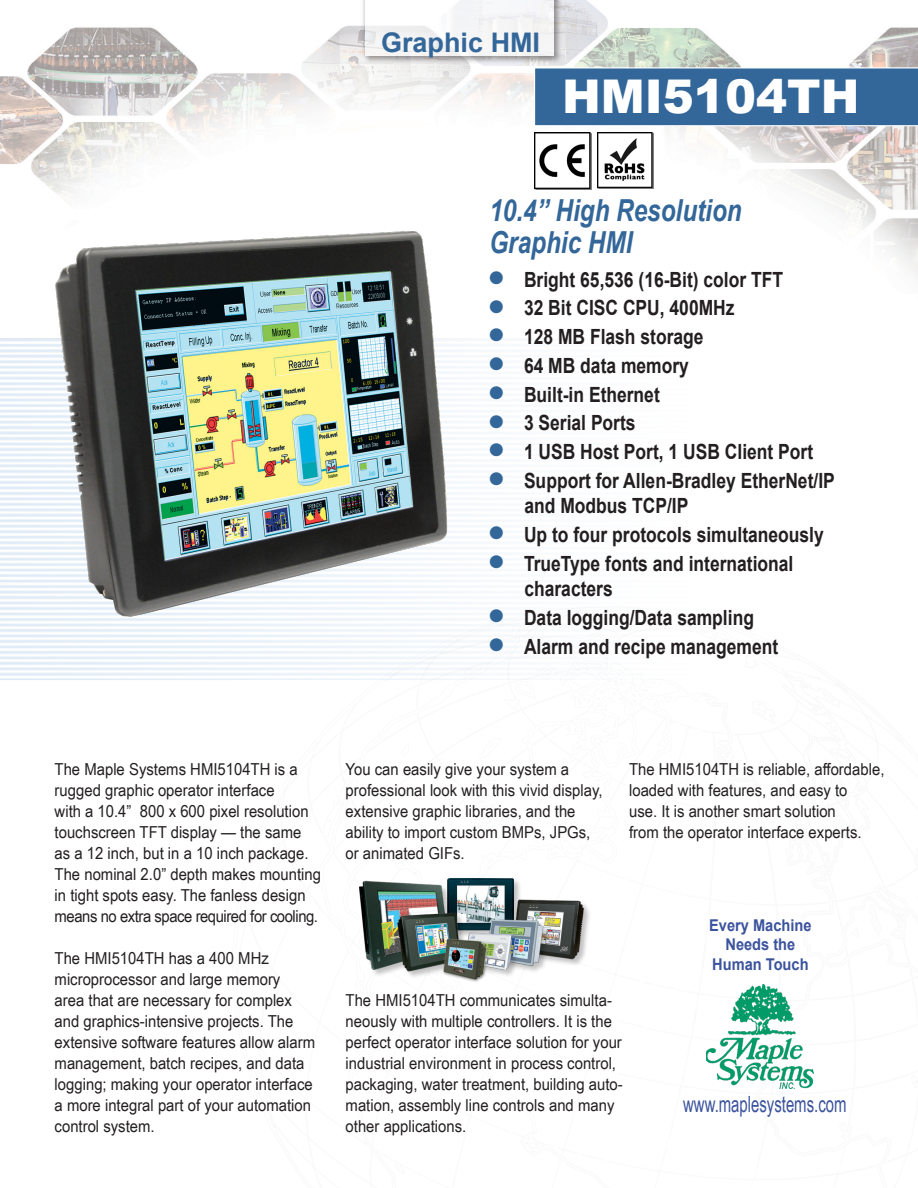
<style>
.page{position:relative;width:918px;height:1188px;background:#fff}
.page>*{position:absolute;margin:0;border:0;box-sizing:border-box;transform-origin:0 0}
.t1{font:46.5px "Arial MT Black";color:#fff}
.t2{font:italic 700 30.3px "Arial";color:#369;scale:.8 1}
.t3{font:700 27px "Arial";color:#369}
.t4{font:22.35px "Arial Narrow";color:#3b539d;scale:.81 1}
.t5{font:700 21px/25.5px "Arial";color:#231f20;scale:.83 1}
.t6{font:16.5px/21px "Arial Narrow";color:#231f20;scale:1.1 1}
.t7{font:700 16.2px/19.5px "Arial";color:#3b539d;text-align:center;scale:.9 1}
</style>
<div class="page">
<img style="left:0;top:0;width:918px;height:275px">
<div style="left:360px;top:0;width:199px;height:61px;background:#231f20;opacity:.75"></div>
<div style="left:364px;top:0;width:198px;height:64px;background:#231f20;opacity:.75"></div>
<div style="left:365px;top:0;width:189px;height:56px;background:#f6f6f6"></div>
<div style="left:534px;top:67px;width:384px;height:59px;background:#369"></div>
<img style="left:707px;top:984px;width:106px;height:104px">
<img style="left:359px;top:879px;width:231px;height:103px">
<img style="left:535px;top:132px;width:56px;height:57px">
<img style="left:598px;top:133px;width:56px;height:56px">
<img style="left:55px;top:230px;width:393px;height:392px">
<p class="t3" style="left:381px;top:25px;width:161px">Graphic HMI</p>
<p class="t1" style="left:562px;top:67px;width:299px">HMI5104TH</p>
<p class="t2" style="left:489px;top:191px;width:317px">10.4” High Resolution</p>
<p class="t2" style="left:489px;top:223px;width:180px">Graphic HMI</p>
<p class="t5" style="left:490px;top:267px;width:355px"><sup>●</sup> Bright 65,536 (16-Bit) color TFT</p>
<p class="t5" style="left:490px;top:296px;width:297px"><sup>●</sup> 32 Bit CISC CPU, 400MHz</p>
<p class="t5" style="left:490px;top:325px;width:259px"><sup>●</sup> 128 MB Flash storage</p>
<p class="t5" style="left:490px;top:353px;width:242px"><sup>●</sup> 64 MB data memory</p>
<p class="t5" style="left:490px;top:382px;width:207px"><sup>●</sup> Built-in Ethernet</p>
<p class="t5" style="left:490px;top:411px;width:178px"><sup>●</sup> 3 Serial Ports</p>
<p class="t5" style="left:490px;top:440px;width:391px"><sup>●</sup> 1 USB Host Port, 1 USB Client Port</p>
<p class="t5" style="left:524px;top:468px;width:376px;text-indent:-35px"><sup>●</sup> Support for Allen-Bradley EtherNet/IP and Modbus TCP/IP</p>
<p class="t5" style="left:490px;top:523px;width:404px"><sup>●</sup> Up to four protocols simultaneously</p>
<p class="t5" style="left:524px;top:551px;width:326px;text-indent:-35px"><sup>●</sup> TrueType fonts and international characters</p>
<p class="t5" style="left:490px;top:606px;width:320px"><sup>●</sup> Data logging/Data sampling</p>
<p class="t5" style="left:490px;top:634px;width:349px"><sup>●</sup> Alarm and recipe management</p>
<p class="t6" style="left:55px;top:758px;width:244px">The Maple Systems HMI5104TH is a rugged graphic operator interface<br>with a 10.4” 800 x 600 pixel resolution touchscreen TFT display — the same as a 12 inch, but in a 10 inch package.<br>The nominal 2.0” depth makes mounting in tight spots easy. The fanless design means no extra space required for cooling.</p>
<p class="t6" style="left:55px;top:947px;width:238px">The HMI5104TH has a 400 MHz microprocessor and large memory<br>area that are necessary for complex and graphics-intensive projects. The extensive software features allow alarm management, batch recipes, and data logging; making your operator interface a more integral part of your automation control system.</p>
<p class="t6" style="left:346px;top:758px;width:235px">You can easily give your system a professional look with this vivid display, extensive graphic libraries, and the ability to import custom BMPs, JPGs, or animated GIFs.</p>
<p class="t6" style="left:629px;top:758px;width:234px">The HMI5104TH is reliable, affordable, loaded with features, and easy to<br>use. It is another smart solution<br>from the operator interface experts.</p>
<p class="t7" style="left:709px;top:916px;width:115px">Every Machine<br>Needs the</p>
<p class="t7" style="left:712px;top:955px;width:109px">Human Touch</p>
<p class="t6" style="left:346px;top:989px;width:253px">The HMI5104TH communicates simulta&shy;neously with multiple controllers. It is the perfect operator interface solution for your industrial environment in process control, packaging, water treatment, building auto&shy;mation, assembly line controls and many other applications.</p>
<p class="t4" style="left:683px;top:1087px;width:203px">www.maplesystems.com</p>
</div>
